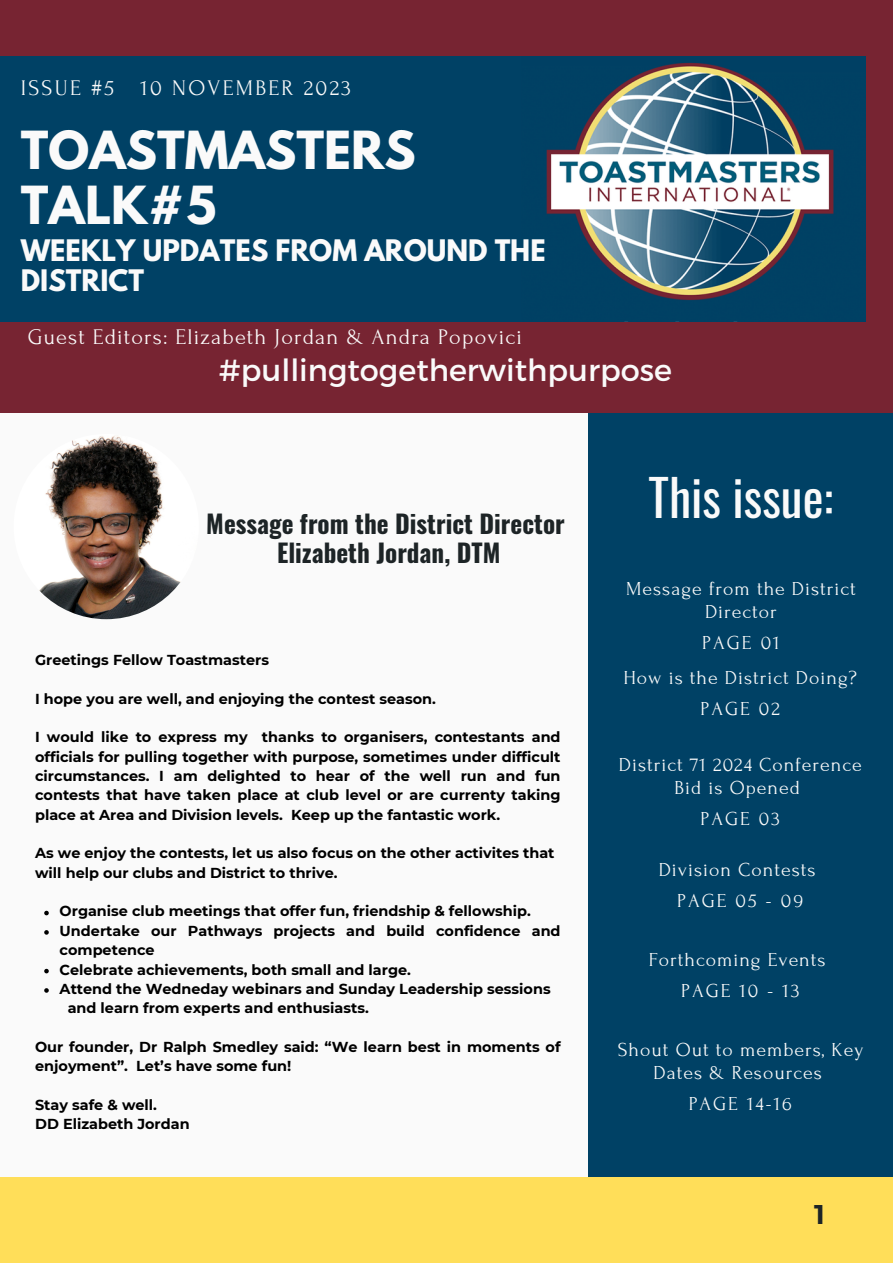
<style>
.page{position:relative;width:893px;height:1264px;background:#fff}
.page>*{position:absolute;margin:0;border:0;box-sizing:border-box;transform-origin:0 0}
.t1{font:49.65px "Oswald";color:#fafafa}
.t2{font:700 46.5px/55.5px "League Spartan";color:#fafafa}
.t3{font:30.45px "Montserrat";color:#fafafa}
.t4{font:700 27px "Montserrat";color:#1d2426}
.t5{font:700 26.25px/30.3px "League Spartan";color:#fafafa}
.t6{font:700 25.2px "Oswald";color:#1d2426}
.t7{font:22.2px "Forum";letter-spacing:.05em;color:#fafafa}
.t8{font:22.2px "Forum";letter-spacing:.1em;color:#fafafa}
.t9{font:19.8px/23.5px "Forum";letter-spacing:.05em;color:#fafafa;text-align:center}
.t10{font:700 14.4px/19.4px "Montserrat";color:#000}
</style>
<div class="page">
<div style="left:0;top:0;width:892px;height:1262px;background:#fafafa"></div>
<div style="left:588px;top:364px;width:304px;height:898px;background:#004165"></div>
<div style="left:0;top:0;width:892px;height:413px;background:#772432"></div>
<div style="left:0;top:56px;width:574px;height:265px;background:#004165"></div>
<div style="left:0;top:1176px;width:892px;height:86px;background:#ffde59"></div>
<img style="left:546px;top:56px;width:319px;height:265px">
<img style="left:14px;top:434px;width:185px;height:185px;border-radius:50%">
<svg style="left:44px;top:910px;width:5px;height:5px"></svg>
<svg style="left:44px;top:930px;width:5px;height:4px"></svg>
<svg style="left:44px;top:968px;width:5px;height:5px"></svg>
<svg style="left:44px;top:988px;width:5px;height:4px"></svg>
<p class="t8" style="left:21px;top:76px;width:331px">ISSUE #5 10 NOVEMBER 2023</p>
<p class="t2" style="left:21px;top:128px;width:396px">TOASTMASTERS<br>TALK#5</p>
<p class="t5" style="left:21px;top:238px;width:526px">WEEKLY UPDATES FROM AROUND THE<br>DISTRICT</p>
<p class="t7" style="left:28px;top:325px;width:495px">Guest Editors: Elizabeth Jordan &amp; Andra Popovici</p>
<p class="t3" style="left:219px;top:350px;width:454px">#pullingtogetherwithpurpose</p>
<p class="t6" style="left:206px;top:504px;width:360px">Message from the District Director</p>
<p class="t6" style="left:277px;top:533px;width:225px">Elizabeth Jordan, DTM</p>
<p class="t10" style="left:35px;top:650px;width:235px">Greetings Fellow Toastmasters</p>
<p class="t10" style="left:35px;top:688px;width:402px">I hope you are well, and enjoying the contest season.</p>
<p class="t10" style="left:35px;top:727px;width:527px;text-align:justify">I would like to express my thanks to organisers, contestants and officials for pulling together with purpose, sometimes under difficult circumstances. I am delighted to hear of the well run and fun contests that have taken place at club level or are currenty taking place at Area and Division levels. Keep up the fantastic work.</p>
<p class="t10" style="left:35px;top:843px;width:521px">As we enjoy the contests, let us also focus on the other activites that</p>
<p class="t10" style="left:35px;top:862px;width:304px">will help our clubs and District to thrive.</p>
<p class="t10" style="left:60px;top:901px;width:472px">Organise club meetings that offer fun, friendship &amp; fellowship.</p>
<p class="t10" style="left:60px;top:921px;width:502px">Undertake our Pathways projects and build confidence and competence</p>
<p class="t10" style="left:60px;top:959px;width:353px">Celebrate achievements, both small and large.</p>
<p class="t10" style="left:60px;top:979px;width:492px">Attend the Wedneday webinars and Sunday Leadership sessions</p>
<p class="t10" style="left:68px;top:998px;width:302px">and learn from experts and enthusiasts.</p>
<p class="t10" style="left:35px;top:1037px;width:527px">Our founder, Dr Ralph Smedley said: “We learn best in moments of enjoyment”. Let’s have some fun!</p>
<p class="t10" style="left:35px;top:1095px;width:123px">Stay safe &amp; well.</p>
<p class="t10" style="left:35px;top:1114px;width:156px">DD Elizabeth Jordan</p>
<p class="t1" style="left:648px;top:459px;width:186px">This issue:</p>
<p class="t9" style="left:626px;top:577px;width:231px">Message from the District<br>Director</p>
<p class="t9" style="left:702px;top:631px;width:79px">PAGE 01</p>
<p class="t9" style="left:623px;top:666px;width:235px">How is the District Doing?</p>
<p class="t9" style="left:700px;top:697px;width:81px">PAGE 02</p>
<p class="t9" style="left:618px;top:753px;width:244px">District 71 2024 Conference<br>Bid is Opened</p>
<p class="t9" style="left:700px;top:807px;width:81px">PAGE 03</p>
<p class="t9" style="left:658px;top:858px;width:158px">Division Contests</p>
<p class="t9" style="left:677px;top:889px;width:127px">PAGE 05 - 09</p>
<p class="t9" style="left:648px;top:948px;width:178px">Forthcoming Events</p>
<p class="t9" style="left:681px;top:978px;width:120px">PAGE 10 - 13</p>
<p class="t9" style="left:618px;top:1037px;width:247px">Shout Out to members, Key<br>Dates &amp; Resources</p>
<p class="t9" style="left:688px;top:1092px;width:105px">PAGE 14-16</p>
<p class="t4" style="left:814px;top:1198px;width:12px">1</p>
</div>
